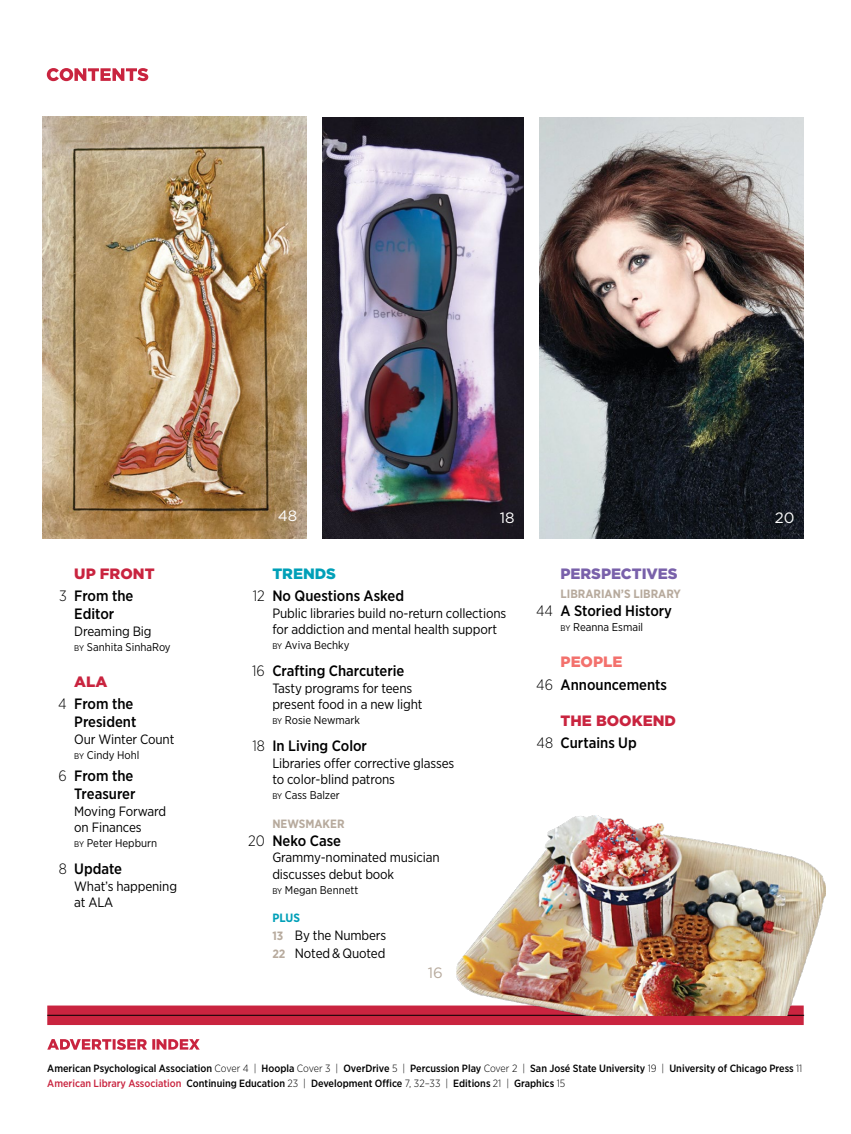
<style>
.page{position:relative;width:851px;height:1134px;background:#fff}
.page>*{position:absolute;margin:0;border:0;box-sizing:border-box;transform-origin:0 0}
.t1{font:500 15px/18px "Gotham Narrow";color:#000;text-align:right}
.t2{font:900 15px "Gotham";color:#c9243f}
.t3{font:900 15px "Gotham";letter-spacing:-.005em;color:#7961aa}
.t4{font:900 15px "Gotham";color:#00a0b8}
.t5{font:900 15px "Gotham";color:#f3716d}
.body-indent{font:15px "Gotham";color:#fff}
.body-indent-2{font:15px "Gotham";color:#b7aa9d}
.t6{font:13.5px/16.5px "Gotham Narrow";letter-spacing:-.01em;color:#000}
.t7{font:700 12px "Gotham Narrow";color:#b7aa9d}
.t8{font:700 12px "Gotham Narrow";color:#00a0b8}
.t9{font:11.25px "Gotham Narrow";color:#000}
.t10{font:500 10.5px "Gotham Narrow";color:#000}
.s1{font-weight:300}
.s2{font-size:8.25px}
.s3{font-weight:700;font-size:12px;color:#b7aa9d}
.s4{color:#c9243f}
</style>
<div class="page">
<div style="left:47px;top:1006px;width:756px;height:19px;background:#c9243f"></div>
<svg style="left:47px;top:1039px;width:153px;height:11px"></svg>
<hr style="left:47px;top:1015px;width:757px;height:1px;background:#000">
<img style="left:539px;top:118px;width:264px;height:421px">
<img style="left:42px;top:116px;width:264px;height:423px">
<img style="left:456px;top:815px;width:369px;height:200px">
<img style="left:322px;top:118px;width:201px;height:421px">
<svg style="left:47px;top:68px;width:101px;height:13px"></svg>
<p class="t2" style="left:74px;top:563px;width:82px">UP FRONT</p>
<p class="t1" style="left:59px;top:587px;width:76px;text-align:center"><span class="s1">3</span> From the<br>Editor</p>
<p class="t6" style="left:74px;top:623px;width:79px">Dreaming Big</p>
<p class="t9" style="left:74px;top:640px;width:98px"><span class="s2">BY</span> Sanhita SinhaRoy</p>
<p class="t2" style="left:74px;top:671px;width:35px">ALA</p>
<p class="t1" style="left:58px;top:695px;width:80px"><span class="s1">4</span> From the<br>President</p>
<p class="t6" style="left:74px;top:731px;width:102px">Our Winter Count</p>
<p class="t9" style="left:74px;top:748px;width:67px"><span class="s2">BY</span> Cindy Hohl</p>
<p class="t1" style="left:58px;top:767px;width:78px"><span class="s1">6</span> From the<br>Treasurer</p>
<p class="t6" style="left:74px;top:803px;width:94px">Moving Forward on Finances</p>
<p class="t9" style="left:74px;top:837px;width:84px"><span class="s2">BY</span> Peter Hepburn</p>
<p class="t1" style="left:59px;top:860px;width:65px"><span class="s1">8</span> Update</p>
<p class="t6" style="left:74px;top:878px;width:104px">What’s happening at ALA</p>
<p class="body-indent" style="left:278px;top:506px;width:21px">48</p>
<p class="body-indent" style="left:499px;top:508px;width:16px">18</p>
<p class="body-indent" style="left:775px;top:508px;width:21px">20</p>
<p class="t4" style="left:272px;top:563px;width:65px">TRENDS</p>
<p class="t1" style="left:253px;top:587px;width:153px"><span class="s1">12</span> No Questions Asked</p>
<p class="t6" style="left:272px;top:605px;width:235px">Public libraries build no-return collections for addiction and mental health support</p>
<p class="t9" style="left:272px;top:639px;width:79px"><span class="s2">BY</span> Aviva Bechky</p>
<p class="t1" style="left:252px;top:662px;width:154px"><span class="s1">16</span> Crafting Charcuterie</p>
<p class="t6" style="left:272px;top:680px;width:151px">Tasty programs for teens present food in a new light</p>
<p class="t9" style="left:272px;top:714px;width:89px"><span class="s2">BY</span> Rosie Newmark</p>
<p class="t1" style="left:252px;top:737px;width:116px"><span class="s1">18</span> In Living Color</p>
<p class="t6" style="left:272px;top:755px;width:183px">Libraries offer corrective glasses to color-blind patrons</p>
<p class="t9" style="left:272px;top:789px;width:69px"><span class="s2">BY</span> Cass Balzer</p>
<p class="t7" style="left:272px;top:816px;width:74px">NEWSMAKER</p>
<p class="t1" style="left:248px;top:832px;width:94px"><span class="s1">20</span> Neko Case</p>
<p class="t6" style="left:272px;top:849px;width:169px">Grammy-nominated musician discusses debut book</p>
<p class="t9" style="left:272px;top:883px;width:87px"><span class="s2">BY</span> Megan Bennett</p>
<p class="t8" style="left:272px;top:911px;width:29px">PLUS</p>
<p class="t6" style="left:272px;top:927px;width:115px"><span class="s3">13</span> By the Numbers</p>
<p class="t6" style="left:272px;top:945px;width:114px"><span class="s3">22</span> Noted &amp; Quoted</p>
<p class="body-indent-2" style="left:428px;top:964px;width:17px">16</p>
<p class="t3" style="left:560px;top:563px;width:118px">PERSPECTIVES</p>
<p class="t7" style="left:560px;top:587px;width:122px">LIBRARIAN’S LIBRARY</p>
<p class="t1" style="left:536px;top:602px;width:137px"><span class="s1">44</span> A Storied History</p>
<p class="t9" style="left:560px;top:621px;width:84px"><span class="s2">BY</span> Reanna Esmail</p>
<p class="t5" style="left:560px;top:652px;width:63px">PEOPLE</p>
<p class="t1" style="left:536px;top:676px;width:132px"><span class="s1">46</span> Announcements</p>
<p class="t2" style="left:560px;top:710px;width:117px">THE BOOKEND</p>
<p class="t1" style="left:536px;top:734px;width:102px"><span class="s1">48</span> Curtains Up</p>
<p class="t10" style="left:47px;top:1061px;width:756px">American Psychological Association <span class="s1">Cover 4 |</span> Hoopla <span class="s1">Cover 3 |</span> OverDrive <span class="s1">5 |</span> Percussion Play <span class="s1">Cover 2 |</span> San José State University <span class="s1">19 |</span> University of Chicago Press <span class="s1">11</span></p>
<p class="t10" style="left:47px;top:1076px;width:519px"><span class="s4">American Library Association</span> Continuing Education <span class="s1">23 |</span> Development Office <span class="s1">7, 32–33 |</span> Editions <span class="s1">21 |</span> Graphics <span class="s1">15</span></p>
</div>
